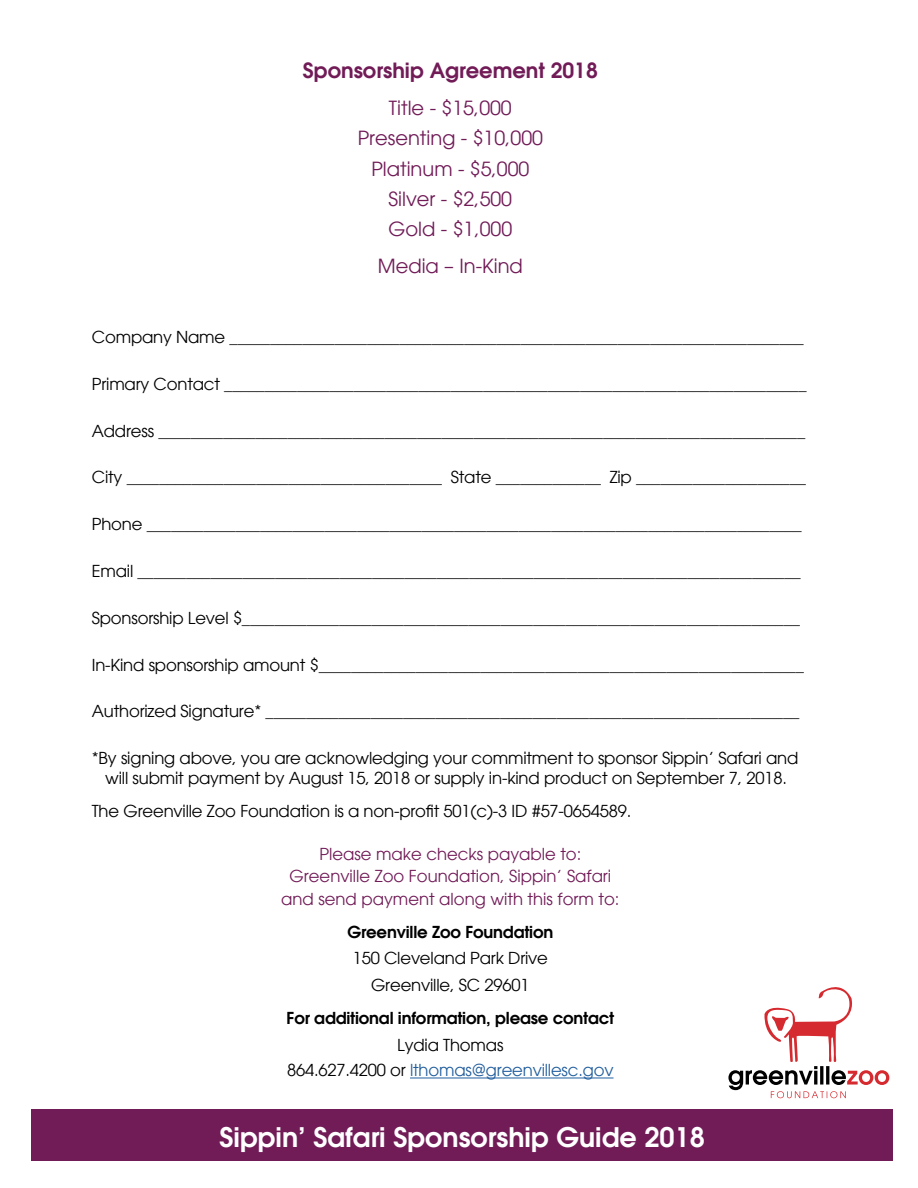
<style>
.page{position:relative;width:918px;height:1188px;background:#fff}
.page>*{position:absolute;margin:0;border:0;box-sizing:border-box;transform-origin:0 0}
.t1{font:600 27px "Avant Garde";color:#fff}
.t2{font:600 21px "Avant Garde";color:#711b57}
.t3{font:19.5px/30.2px "Avant Garde";color:#711b57;text-align:center}
.t4{font:16.5px/19.8px "Avant Garde";letter-spacing:-.01em;color:#000;text-align:center}
.t5{font:16.5px/22.5px "Avant Garde";color:#711b57;text-align:center}
.t6{font:600 16.5px "Avant Garde";letter-spacing:-.01em;color:#000}
.s1{color:#215e9e}
</style>
<div class="page">
<div style="left:31px;top:1110px;width:862px;height:51px;background:#711b57"></div>
<hr style="left:410px;top:1078px;width:204px;height:1px;background:#215e9e">
<svg style="left:728px;top:987px;width:161px;height:111px"></svg>
<p class="t2" style="left:303px;top:57px;width:296px">Sponsorship Agreement 2018</p>
<p class="t3" style="left:358px;top:93px;width:187px">Title - $15,000<br>Presenting - $10,000<br>Platinum - $5,000<br>Silver - $2,500<br>Gold - $1,000</p>
<p class="t3" style="left:378px;top:251px;width:147px">Media – In-Kind</p>
<p class="t4" style="left:92px;top:327px;width:714px">Company Name _______________________________________________________________________</p>
<p class="t4" style="left:92px;top:374px;width:716px">Primary Contact ________________________________________________________________________</p>
<p class="t4" style="left:92px;top:421px;width:715px">Address ________________________________________________________________________________</p>
<p class="t4" style="left:92px;top:468px;width:716px">City _______________________________________ State _____________ Zip _____________________</p>
<p class="t4" style="left:92px;top:514px;width:712px">Phone _________________________________________________________________________________</p>
<p class="t4" style="left:92px;top:561px;width:710px">Email __________________________________________________________________________________</p>
<p class="t4" style="left:92px;top:608px;width:710px">Sponsorship Level $_____________________________________________________________________</p>
<p class="t4" style="left:92px;top:655px;width:714px">In-Kind sponsorship amount $____________________________________________________________</p>
<p class="t4" style="left:92px;top:702px;width:709px">Authorized Signature* __________________________________________________________________</p>
<p class="t4" style="left:92px;top:748px;width:708px">*By signing above, you are acknowledging your commitment to sponsor Sippin’ Safari and will submit payment by August 15, 2018 or supply in-kind product on September 7, 2018.</p>
<p class="t4" style="left:92px;top:801px;width:541px">The Greenville Zoo Foundation is a non-profit 501(c)-3 ID #57-0654589.</p>
<p class="t5" style="left:281px;top:842px;width:340px">Please make checks payable to:<br>Greenville Zoo Foundation, Sippin’ Safari and send payment along with this form to:</p>
<p class="t6" style="left:347px;top:921px;width:207px">Greenville Zoo Foundation</p>
<p class="t4" style="left:353px;top:945px;width:197px;line-height:26.5px">150 Cleveland Park Drive<br>Greenville, SC 29601</p>
<p class="t6" style="left:287px;top:1007px;width:329px">For additional information, please contact</p>
<p class="t4" style="left:287px;top:1032px;width:328px;line-height:25.5px">Lydia Thomas<br>864.627.4200 or <span class="s1">lthomas@greenvillesc.gov</span></p>
<h1 class="t1" style="left:219px;top:1119px;width:487px">Sippin’ Safari Sponsorship Guide 2018</h1>
</div>
